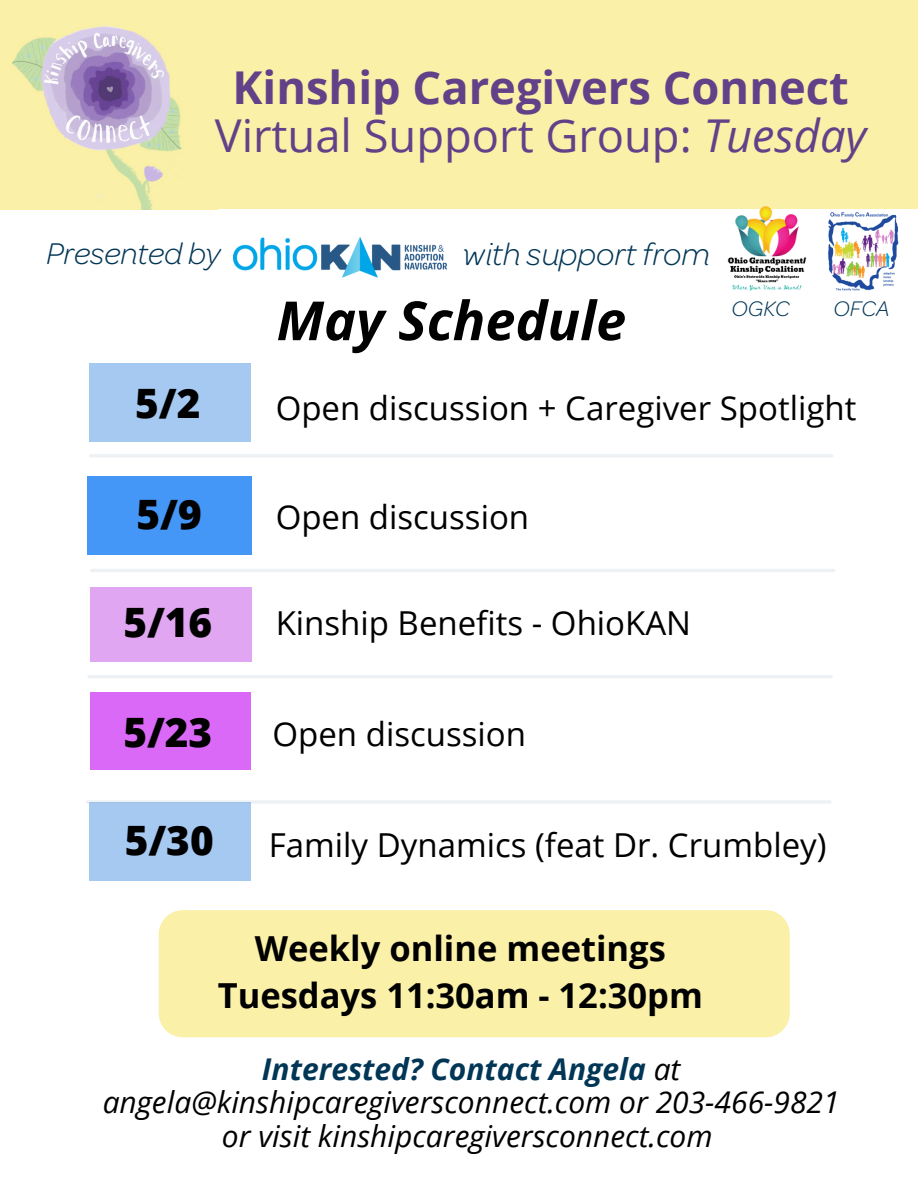
<style>
.page{position:relative;width:918px;height:1188px;background:#fff}
.page>*{position:absolute;margin:0;border:0;box-sizing:border-box;transform-origin:0 0}
.t1{font:italic 700 54px "Open Sans";color:#000}
.t2{font:700 45.3px/48.3px "Open Sans";color:#624189;text-align:center}
.t3{font:800 40.5px "Open Sans";color:#000}
.t4{font:700 34.5px/47.2px "Open Sans";color:#000;text-align:center}
.t5{font:italic 300 33.15px "Omnes";color:#023656}
.t6{font:33px "Open Sans";color:#000}
.t7{font:italic 300 31.95px "Omnes";color:#023656}
.t8{font:italic 30px/33.8px "Open Sans";color:#000;text-align:center}
.t9{font:italic 300 22.5px "Omnes";color:#023656}
.s1{font-weight:400}
.s2{font-weight:400;font-style:italic}
.s3{font-weight:700;color:#023656}
</style>
<div class="page">
<div style="left:159px;top:910px;width:631px;height:127px;background:#faf0a7;border-radius:24px"></div>
<div style="left:0;top:0;width:918px;height:209px;background:#faf0a7"></div>
<img style="left:234px;top:237px;width:212px;height:40px">
<div style="left:90px;top:363px;width:161px;height:78px;background:#a6c9f1"></div>
<div style="left:90px;top:587px;width:161px;height:74px;background:#e1a6f1"></div>
<div style="left:87px;top:476px;width:164px;height:78px;background:#4497f6"></div>
<hr style="left:91px;top:454px;width:741px;height:4px;background:#eef2f4">
<hr style="left:91px;top:569px;width:743px;height:3px;background:#8eaab8">
<div style="left:90px;top:692px;width:161px;height:77px;background:#da69f8"></div>
<hr style="left:89px;top:675px;width:742px;height:3px;background:#8eaab8">
<img style="left:12px;top:26px;width:170px;height:183px">
<img style="left:727px;top:206px;width:80px;height:85px">
<img style="left:828px;top:212px;width:71px;height:79px">
<div style="left:90px;top:802px;width:161px;height:78px;background:#a6c9f1"></div>
<svg style="left:88px;top:800px;width:742px;height:4px;fill:#edf1f3"></svg>
<h2 class="t2" style="left:215px;top:62px;width:653px">Kinship Caregivers Connect<br><span class="s1">Virtual Support Group:</span> <span class="s2">Tuesday</span></h2>
<p class="t7" style="left:46px;top:242px;width:176px">Presented by</p>
<p class="t5" style="left:463px;top:242px;width:248px">with support from</p>
<h1 class="t1" style="left:277px;top:283px;width:351px">May Schedule</h1>
<p class="t9" style="left:731px;top:300px;width:60px">OGKC</p>
<p class="t9" style="left:834px;top:300px;width:58px">OFCA</p>
<p class="t3" style="left:135px;top:374px;width:67px">5/2</p>
<p class="t6" style="left:276px;top:385px;width:582px">Open discussion + Caregiver Spotlight</p>
<p class="t3" style="left:137px;top:486px;width:67px">5/9</p>
<p class="t6" style="left:276px;top:494px;width:255px">Open discussion</p>
<p class="t3" style="left:123px;top:594px;width:90px">5/16</p>
<p class="t6" style="left:276px;top:599px;width:417px">Kinship Benefits - OhioKAN</p>
<p class="t3" style="left:123px;top:704px;width:90px">5/23</p>
<p class="t6" style="left:273px;top:711px;width:255px">Open discussion</p>
<p class="t3" style="left:125px;top:811px;width:90px">5/30</p>
<p class="t6" style="left:269px;top:822px;width:559px">Family Dynamics (feat Dr. Crumbley)</p>
<p class="t4" style="left:218px;top:924px;width:487px">Weekly online meetings<br>Tuesdays 11:30am - 12:30pm</p>
<p class="t8" style="left:103px;top:1051px;width:738px"><span class="s3">Interested? Contact Angela</span> at angela@kinshipcaregiversconnect.com or 203-466-9821 or visit kinshipcaregiversconnect.com</p>
</div>
